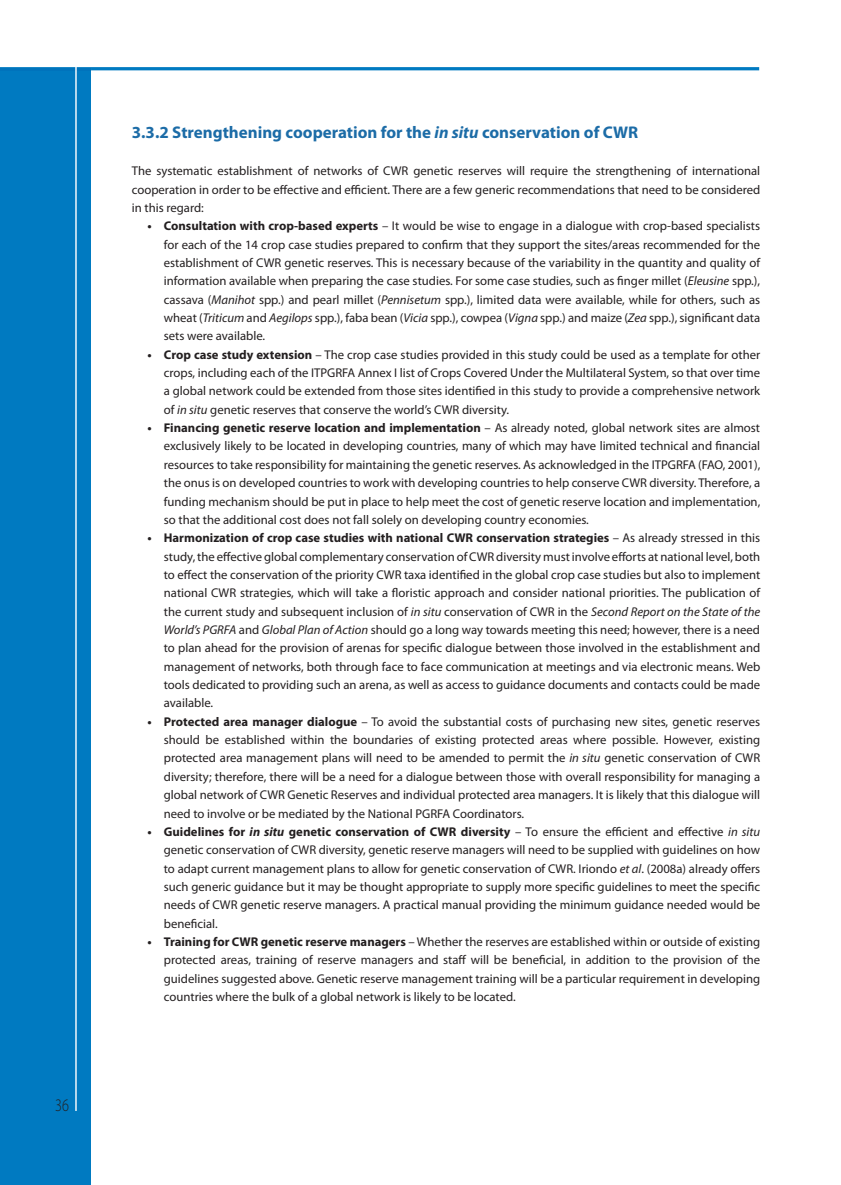
<style>
.page{position:relative;width:841px;height:1185px;background:#fff}
.page>*{position:absolute;margin:0;border:0;box-sizing:border-box;transform-origin:0 0}
.t1{font:300 17.7px "Myriad Pro";color:#231f20;scale:.8 1}
.t2{font:700 16.95px "Myriad Pro";color:#1c6ca7}
.t3{font:12.75px/18.3px "Myriad Pro";color:#231f20;text-align:justify}
.s1{font-style:italic}
.s2{font-weight:700}
.s3{font-weight:700;font-style:italic}
</style>
<div class="page">
<div style="left:0;top:70px;width:91px;height:1114px;background:#007ac1"></div>
<svg style="left:0;top:67px;width:759px;height:3px"></svg>
<hr style="left:0;top:68px;width:91px;height:2px;background:#0073bc">
<hr style="left:75px;top:60px;width:2px;height:1050px;background:#fff">
<h1 class="t1" style="left:55px;top:1097px;width:19px">36</h1>
<h2 class="t2" style="left:132px;top:125px;width:508px">3.3.2 Strengthening cooperation for the <span class="s1">in situ</span> conservation of CWR</h2>
<p class="t3" style="left:132px;top:162px;width:630px">The systematic establishment of networks of CWR genetic reserves will require the strengthening of international cooperation in order to be effective and efficient. There are a few generic recommendations that need to be considered in this regard:</p>
<p class="t3" style="left:164px;top:217px;width:598px;text-align:left"><span class="s2">Consultation with crop-based experts</span> – It would be wise to engage in a dialogue with crop-based specialists for each of the 14 crop case studies prepared to confirm that they support the sites/areas recommended for the establishment of CWR genetic reserves. This is necessary because of the variability in the quantity and quality of information available when preparing the case studies. For some case studies, such as finger millet (<span class="s1">Eleusine</span> spp.), cassava (<span class="s1">Manihot</span> spp.) and pearl millet (<span class="s1">Pennisetum</span> spp.), limited data were available, while for others, such as wheat (<span class="s1">Triticum</span> and <span class="s1">Aegilops</span> spp.), faba bean (<span class="s1">Vicia</span> spp.), cowpea (<span class="s1">Vigna</span> spp.) and maize (<span class="s1">Zea</span> spp.), significant data sets were available.<br><span class="s2">Crop case study extension</span> – The crop case studies provided in this study could be used as a template for other crops, including each of the ITPGRFA Annex I list of Crops Covered Under the Multilateral System, so that over time a global network could be extended from those sites identified in this study to provide a comprehensive network of <span class="s1">in situ</span> genetic reserves that conserve the world’s CWR diversity.<br><span class="s2">Financing genetic reserve location and implementation</span> – As already noted, global network sites are almost exclusively likely to be located in developing countries, many of which may have limited technical and financial resources to take responsibility for maintaining the genetic reserves. As acknowledged in the ITPGRFA (FAO, 2001), the onus is on developed countries to work with developing countries to help conserve CWR diversity. Therefore, a funding mechanism should be put in place to help meet the cost of genetic reserve location and implementation, so that the additional cost does not fall solely on developing country economies.<br><span class="s2">Harmonization of crop case studies with national CWR conservation strategies</span> – As already stressed in this study, the effective global complementary conservation of CWR diversity must involve efforts at national level, both to effect the conservation of the priority CWR taxa identified in the global crop case studies but also to implement national CWR strategies, which will take a floristic approach and consider national priorities. The publication of the current study and subsequent inclusion of <span class="s1">in situ</span> conservation of CWR in the <span class="s1">Second Report on the State of the World’s PGRFA</span> and <span class="s1">Global Plan of Action</span> should go a long way towards meeting this need; however, there is a need to plan ahead for the provision of arenas for specific dialogue between those involved in the establishment and management of networks, both through face to face communication at meetings and via electronic means. Web tools dedicated to providing such an arena, as well as access to guidance documents and contacts could be made available.<br><span class="s2">Protected area manager dialogue</span> – To avoid the substantial costs of purchasing new sites, genetic reserves should be established within the boundaries of existing protected areas where possible. However, existing protected area management plans will need to be amended to permit the <span class="s1">in situ</span> genetic conservation of CWR diversity; therefore, there will be a need for a dialogue between those with overall responsibility for managing a global network of CWR Genetic Reserves and individual protected area managers. It is likely that this dialogue will need to involve or be mediated by the National PGRFA Coordinators.<br><span class="s2">Guidelines for</span> <span class="s3">in situ</span> <span class="s2">genetic conservation of CWR diversity</span> – To ensure the efficient and effective <span class="s1">in situ </span>genetic conservation of CWR diversity, genetic reserve managers will need to be supplied with guidelines on how to adapt current management plans to allow for genetic conservation of CWR. Iriondo <span class="s1">et al</span>. (2008a) already offers such generic guidance but it may be thought appropriate to supply more specific guidelines to meet the specific needs of CWR genetic reserve managers. A practical manual providing the minimum guidance needed would be beneficial.<br><span class="s2">Training for CWR genetic reserve managers</span> – Whether the reserves are established within or outside of existing protected areas, training of reserve managers and staff will be beneficial, in addition to the provision of the guidelines suggested above. Genetic reserve management training will be a particular requirement in developing countries where the bulk of a global network is likely to be located.</p>
</div>
